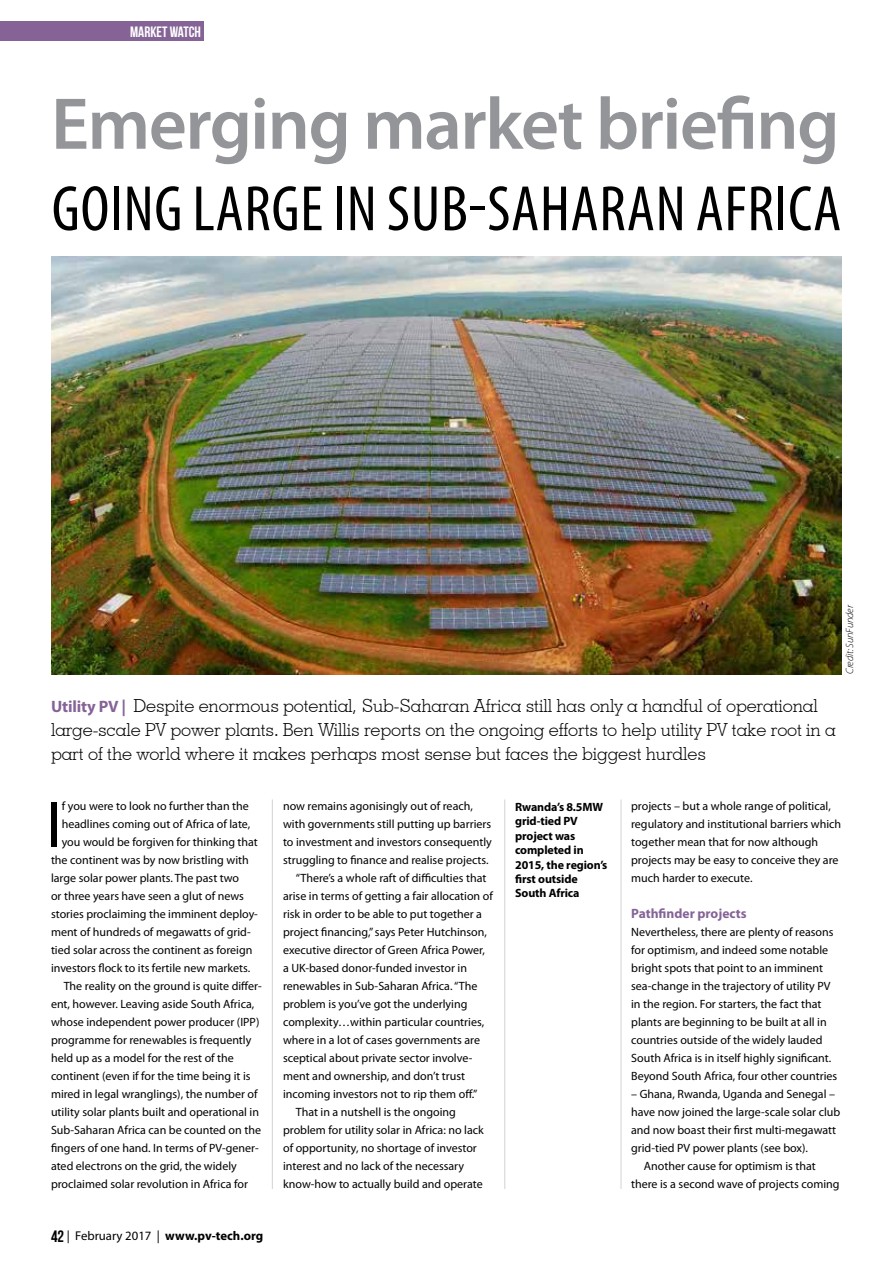
<style>
.page{position:relative;width:893px;height:1263px;background:#fff}
.page>*{position:absolute;margin:0;border:0;box-sizing:border-box;transform-origin:0 0}
.t1{font:600 73.95px "Myriad Pro";letter-spacing:-.02em;color:#939598}
.t2{font:65.4px "Myriad Pro";color:#000}
.t3{font:condensed 64.65px "Myriad Pro";letter-spacing:.01em;color:#000}
.t4{font:300 18px/24px "Geometric Slab 703 BT";letter-spacing:-.01em;color:#000}
.t5{font:15px "Bebas Neue";color:#fff}
.t6{font:700 13.5px "Myriad Pro";color:#856397}
.t7{font:700 12.75px "Myriad Pro";color:#000}
.t8{font:12px/18px "Myriad Pro";color:#000}
.t9{font:700 12px/14.4px "Myriad Pro";letter-spacing:-.01em;color:#000}
.t10{font:italic 300 10.5px "Myriad Pro";letter-spacing:-.01em;color:#000}
.s1{font-family:"Myriad Pro";font-weight:700;font-size:16.5px;color:#856397}
.s2{font-family:"Bebas Neue";font-weight:400;font-size:16.5px}
.s3{font-weight:400}
</style>
<div class="page">
<div style="left:0;top:21px;width:204px;height:20px;background:#856397"></div>
<hr style="left:272px;top:799px;width:1px;height:390px;background:#d1d3d4">
<hr style="left:504px;top:799px;width:1px;height:390px;background:#d1d3d4">
<hr style="left:621px;top:799px;width:1px;height:390px;background:#d1d3d4">
<img style="left:51px;top:256px;width:791px;height:418px">
<p class="t5" style="left:130px;top:23px;width:72px">MARKET WATCH</p>
<h1 class="t1" style="left:51px;top:77px;width:790px">Emerging market briefing</h1>
<h3 class="t3" style="left:52px;top:170px;width:791px">GOING LARGE IN SUB-SAHARAN AFRICA</h3>
<p class="t10" style="left:844px;top:674px;width:71px;rotate:-90deg">Credit: SunFunder</p>
<p class="t4" style="left:51px;top:694px;width:786px"><span class="s1">Utility PV |</span> Despite enormous potential, Sub-Saharan Africa still has only a handful of operational large-scale PV power plants. Ben Willis reports on the ongoing efforts to help utility PV take root in a part of the world where it makes perhaps most sense but faces the biggest hurdles</p>
<h2 class="t2" style="left:46px;top:784px;width:17px">I</h2>
<p class="t8" style="left:62px;top:797px;width:189px">f you were to look no further than the</p>
<p class="t8" style="left:62px;top:815px;width:190px">headlines coming out of Africa of late,</p>
<p class="t8" style="left:62px;top:833px;width:198px">you would be forgiven for thinking that</p>
<p class="t8" style="left:51px;top:851px;width:199px">the continent was by now bristling with</p>
<p class="t8" style="left:51px;top:869px;width:190px">large solar power plants. The past two</p>
<p class="t8" style="left:51px;top:887px;width:194px">or three years have seen a glut of news</p>
<p class="t8" style="left:51px;top:905px;width:208px">stories proclaiming the imminent deploy-</p>
<p class="t8" style="left:51px;top:923px;width:201px">ment of hundreds of megawatts of grid-</p>
<p class="t8" style="left:51px;top:941px;width:203px">tied solar across the continent as foreign</p>
<p class="t8" style="left:51px;top:959px;width:201px">investors flock to its fertile new markets.</p>
<p class="t8" style="left:64px;top:977px;width:199px">The reality on the ground is quite differ-</p>
<p class="t8" style="left:51px;top:995px;width:205px">ent, however. Leaving aside South Africa,</p>
<p class="t8" style="left:51px;top:1013px;width:210px">whose independent power producer (IPP)</p>
<p class="t8" style="left:51px;top:1031px;width:202px">programme for renewables is frequently</p>
<p class="t8" style="left:51px;top:1049px;width:184px">held up as a model for the rest of the</p>
<p class="t8" style="left:51px;top:1067px;width:201px">continent (even if for the time being it is</p>
<p class="t8" style="left:51px;top:1085px;width:208px">mired in legal wranglings), the number of</p>
<p class="t8" style="left:51px;top:1103px;width:210px">utility solar plants built and operational in</p>
<p class="t8" style="left:51px;top:1121px;width:212px">Sub-Saharan Africa can be counted on the</p>
<p class="t8" style="left:51px;top:1139px;width:209px">fingers of one hand. In terms of PV-gener-</p>
<p class="t8" style="left:51px;top:1157px;width:187px">ated electrons on the grid, the widely</p>
<p class="t8" style="left:51px;top:1175px;width:198px">proclaimed solar revolution in Africa for</p>
<p class="t7" style="left:51px;top:1227px;width:214px"><span class="s2">42</span> <span class="s3">| February 2017 |</span> www.pv-tech.org</p>
<p class="t8" style="left:283px;top:797px;width:191px">now remains agonisingly out of reach,</p>
<p class="t8" style="left:283px;top:815px;width:210px">with governments still putting up barriers</p>
<p class="t8" style="left:283px;top:833px;width:210px">to investment and investors consequently</p>
<p class="t8" style="left:283px;top:851px;width:207px">struggling to finance and realise projects.</p>
<p class="t8" style="left:296px;top:869px;width:192px">“There’s a whole raft of difficulties that</p>
<p class="t8" style="left:283px;top:887px;width:211px">arise in terms of getting a fair allocation of</p>
<p class="t8" style="left:283px;top:905px;width:200px">risk in order to be able to put together a</p>
<p class="t8" style="left:283px;top:923px;width:205px">project financing,” says Peter Hutchinson,</p>
<p class="t8" style="left:283px;top:941px;width:203px">executive director of Green Africa Power,</p>
<p class="t8" style="left:283px;top:959px;width:185px">a UK-based donor-funded investor in</p>
<p class="t8" style="left:283px;top:977px;width:196px">renewables in Sub-Saharan Africa. “The</p>
<p class="t8" style="left:283px;top:995px;width:186px">problem is you’ve got the underlying</p>
<p class="t8" style="left:283px;top:1013px;width:203px">complexity…within particular countries,</p>
<p class="t8" style="left:283px;top:1031px;width:199px">where in a lot of cases governments are</p>
<p class="t8" style="left:283px;top:1049px;width:191px">sceptical about private sector involve-</p>
<p class="t8" style="left:283px;top:1067px;width:184px">ment and ownership, and don’t trust</p>
<p class="t8" style="left:283px;top:1085px;width:196px">incoming investors not to rip them off.”</p>
<p class="t8" style="left:296px;top:1103px;width:162px">That in a nutshell is the ongoing</p>
<p class="t8" style="left:283px;top:1121px;width:202px">problem for utility solar in Africa: no lack</p>
<p class="t8" style="left:283px;top:1139px;width:195px">of opportunity, no shortage of investor</p>
<p class="t8" style="left:283px;top:1157px;width:183px">interest and no lack of the necessary</p>
<p class="t8" style="left:283px;top:1175px;width:201px">know-how to actually build and operate</p>
<p class="t9" style="left:515px;top:799px;width:94px">Rwanda’s 8.5MW grid-tied PV project was completed in<br>2015, the region’s first outside<br>South Africa</p>
<p class="t8" style="left:631px;top:797px;width:212px">projects – but a whole range of political, regulatory and institutional barriers which together mean that for now although projects may be easy to conceive they are much harder to execute.</p>
<p class="t6" style="left:631px;top:905px;width:117px">Pathfinder projects</p>
<p class="t8" style="left:631px;top:923px;width:208px">Nevertheless, there are plenty of reasons for optimism, and indeed some notable bright spots that point to an imminent sea-change in the trajectory of utility PV in the region. For starters, the fact that plants are beginning to be built at all in countries outside of the widely lauded South Africa is in itself highly significant.<br>Beyond South Africa, four other countries</p>
<p class="t8" style="left:631px;top:1085px;width:205px">– Ghana, Rwanda, Uganda and Senegal –</p>
<p class="t8" style="left:631px;top:1103px;width:211px">have now joined the large-scale solar club</p>
<p class="t8" style="left:631px;top:1121px;width:206px">and now boast their first multi-megawatt</p>
<p class="t8" style="left:631px;top:1139px;width:178px">grid-tied PV power plants (see box).</p>
<p class="t8" style="left:644px;top:1157px;width:173px">Another cause for optimism is that</p>
<p class="t8" style="left:631px;top:1175px;width:210px">there is a second wave of projects coming</p>
</div>
